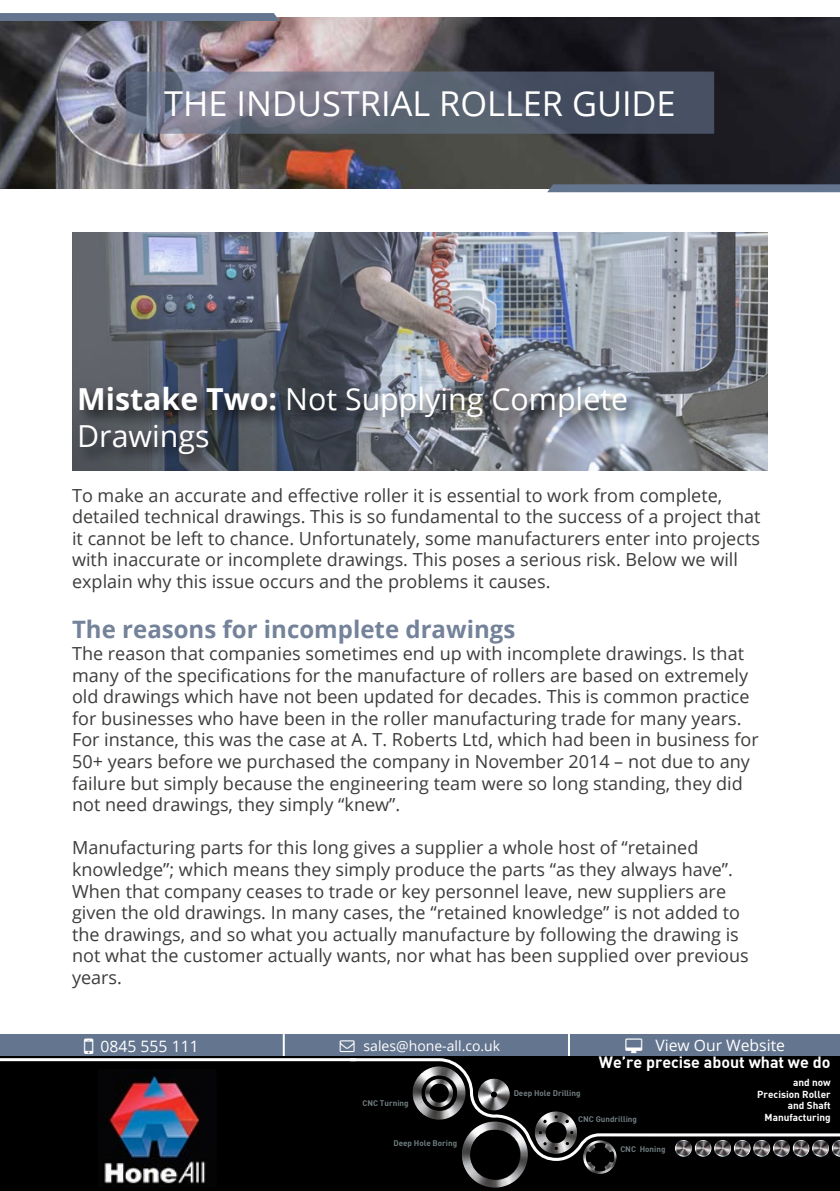
<style>
.page{position:relative;width:840px;height:1191px;background:#fff}
.page>*{position:absolute;margin:0;border:0;box-sizing:border-box;transform-origin:0 0}
.t1{font:34.2px "Open Sans";color:#fff}
.t2{font:30.4px/36.4px "Open Sans";color:#fff}
.t3{font:700 24px "Open Sans";color:#74839a}
.t4{font:18px/21.6px "Open Sans";color:#3c3c3b}
.t5{font:16px "DIN Bold";color:#fff}
.t6{font:15.8px "Open Sans";color:#fff}
.t7{font:14px "Open Sans";color:#fff}
.t8{font:10px/11.4px "DIN Bold";color:#fff;text-align:right}
.t9{font:8px "DIN Bold";color:#717e81}
.s1{font-weight:700}
</style>
<div class="page">
<div style="left:0;top:1051px;width:379px;height:140px;background:#000"></div>
<img style="left:0;top:17px;width:839px;height:171px">
<div style="left:0;top:1034px;width:839px;height:22px;background:#64758f"></div>
<div style="left:350px;top:1056px;width:489px;height:135px;background:#000"></div>
<img style="left:584px;top:1162px;width:32px;height:12px">
<img style="left:462px;top:1162px;width:33px;height:25px">
<svg style="left:350px;top:1058px;width:489px;height:104px"></svg>
<img style="left:363px;top:1160px;width:32px;height:1px">
<svg style="left:754px;top:1140px;width:7px;height:3px"></svg>
<svg style="left:774px;top:1140px;width:6px;height:3px"></svg>
<svg style="left:793px;top:1140px;width:7px;height:3px"></svg>
<svg style="left:813px;top:1140px;width:6px;height:3px"></svg>
<svg style="left:832px;top:1140px;width:7px;height:3px"></svg>
<svg style="left:676px;top:1140px;width:6px;height:3px"></svg>
<svg style="left:695px;top:1140px;width:7px;height:3px"></svg>
<svg style="left:715px;top:1140px;width:7px;height:3px"></svg>
<svg style="left:735px;top:1140px;width:6px;height:3px"></svg>
<div style="left:0;top:13px;width:279px;height:8px;background:#64758f"></div>
<svg style="left:547px;top:184px;width:292px;height:8px;background:#61728a"></svg>
<svg style="left:126px;top:72px;width:587px;height:62px;background:#5f6677"></svg>
<hr style="left:282px;top:1034px;width:2px;height:22px;background:#fff">
<hr style="left:567px;top:1034px;width:2px;height:22px;background:#fff">
<hr style="left:0;top:1058px;width:355px;height:3px;background:#fff">
<div style="left:356px;top:1161px;width:66px;height:30px;background:#000"></div>
<img style="left:104px;top:1069px;width:102px;height:115px">
<img style="left:72px;top:233px;width:695px;height:238px">
<div style="left:77px;top:385px;width:567px;height:88px;background:#000;opacity:.75"></div>
<h1 class="t1" style="left:164px;top:80px;width:512px">THE INDUSTRIAL ROLLER GUIDE</h1>
<h2 class="t2" style="left:77px;top:380px;width:552px"><span class="s1">Mistake Two:</span> Not Supplying Complete<br>Drawings</h2>
<p class="t4" style="left:72px;top:484px;width:689px">To make an accurate and effective roller it is essential to work from complete, detailed technical drawings. This is so fundamental to the success of a project that it cannot be left to chance. Unfortunately, some manufacturers enter into projects with inaccurate or incomplete drawings. This poses a serious risk. Below we will explain why this issue occurs and the problems it causes.</p>
<h3 class="t3" style="left:72px;top:612px;width:444px">The reasons for incomplete drawings</h3>
<p class="t4" style="left:72px;top:642px;width:687px">The reason that companies sometimes end up with incomplete drawings. Is that many of the specifications for the manufacture of rollers are based on extremely old drawings which have not been updated for decades. This is common practice for businesses who have been in the roller manufacturing trade for many years.<br>For instance, this was the case at A. T. Roberts Ltd, which had been in business for 50+ years before we purchased the company in November 2014 – not due to any failure but simply because the engineering team were so long standing, they did not need drawings, they simply “knew”.</p>
<p class="t4" style="left:72px;top:836px;width:678px">Manufacturing parts for this long gives a supplier a whole host of “retained knowledge”; which means they simply produce the parts “as they always have”.<br>When that company ceases to trade or key personnel leave, new suppliers are given the old drawings. In many cases, the “retained knowledge” is not added to the drawings, and so what you actually manufacture by following the drawing is not what the customer actually wants, nor what has been supplied over previous years.</p>
<p class="t6" style="left:100px;top:1035px;width:100px">0845 555 111</p>
<p class="t7" style="left:363px;top:1036px;width:138px">sales@hone-all.co.uk</p>
<p class="t6" style="left:655px;top:1034px;width:131px">View Our Website</p>
<p class="t9" style="left:362px;top:1097px;width:48px">CNC Turning</p>
<p class="t9" style="left:393px;top:1137px;width:65px">Deep Hole Boring</p>
<p class="t5" style="left:598px;top:1052px;width:233px">We’re precise about what we do</p>
<p class="t9" style="left:513px;top:1088px;width:68px">Deep Hole Drilling</p>
<p class="t9" style="left:578px;top:1113px;width:60px">CNC Gundrilling</p>
<p class="t9" style="left:620px;top:1144px;width:47px">CNC Honing</p>
<p class="t8" style="left:756px;top:1076px;width:75px">and now<br>Precision Roller and Shaft<br>Manufacturing</p>
</div>
